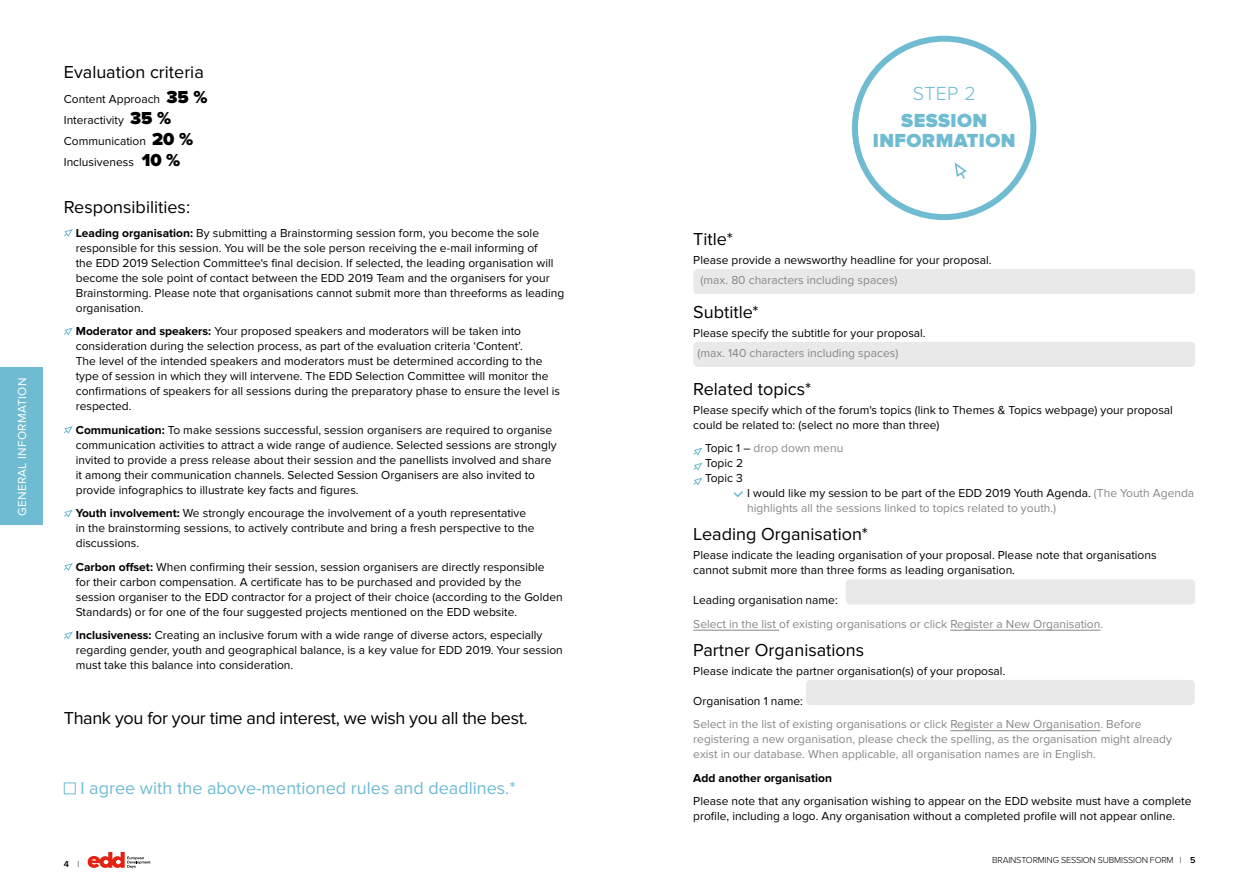
<style>
.page{position:relative;width:1259px;height:893px;background:#fff}
.page>*{position:absolute;margin:0;border:0;box-sizing:border-box;transform-origin:0 0}
.t1{font:900 19.65px/19.6px "Proxima Nova";letter-spacing:.02em;color:#6fbcd2;text-align:center}
.t2{font:300 19.65px "Proxima Nova";color:#6fbcd2}
.t3{font:18px "Proxima Nova";color:#000}
.t4{font:18px "Proxima Nova";letter-spacing:-.02em;color:#000}
.t5{font:18px "Proxima Nova";color:#6fbcd2}
.t6{font:12px/15px "Proxima Nova";color:#000}
.t7{font:12px/15px "Proxima Nova";color:#878787}
.t8{font:700 12px "Proxima Nova";color:#000}
.t9{font:12px "Proxima Nova";letter-spacing:.02em;color:#fff}
.t10{font:300 9px "Proxima Nova";letter-spacing:-.02em;color:#000}
.t11{font:600 9px "Proxima Nova";color:#000}
.s1{font-weight:900;font-size:18px}
.s2{font-weight:700}
.s3{font-weight:300}
.s4{color:#878787}
.s5{color:#000}
.s6{font-weight:600}
</style>
<div class="page">
<svg style="left:88px;top:852px;width:62px;height:16px"></svg>
<div style="left:0;top:368px;width:43px;height:157px;background:#6fbcd2"></div>
<svg style="left:64px;top:229px;width:9px;height:8px"></svg>
<svg style="left:64px;top:327px;width:9px;height:9px"></svg>
<svg style="left:64px;top:426px;width:9px;height:8px"></svg>
<svg style="left:64px;top:509px;width:9px;height:9px"></svg>
<svg style="left:64px;top:563px;width:9px;height:8px"></svg>
<svg style="left:64px;top:631px;width:9px;height:9px"></svg>
<div style="left:64px;top:782px;width:12px;height:12px;border:1px solid #6fbcd2"></div>
<hr style="left:693px;top:630px;width:86px;height:1px;background:#878787">
<hr style="left:950px;top:630px;width:150px;height:1px;background:#878787">
<hr style="left:950px;top:730px;width:150px;height:1px;background:#878787">
<div style="left:693px;top:269px;width:502px;height:25px;background:#e9e9e9;border-radius:4px"></div>
<div style="left:693px;top:342px;width:502px;height:25px;background:#e9e9e9;border-radius:4px"></div>
<svg style="left:693px;top:447px;width:9px;height:9px"></svg>
<svg style="left:693px;top:462px;width:9px;height:9px"></svg>
<svg style="left:693px;top:477px;width:9px;height:9px"></svg>
<svg style="left:733px;top:491px;width:10px;height:7px"></svg>
<div style="left:845px;top:579px;width:350px;height:25px;background:#e9e9e9;border-radius:4px"></div>
<div style="left:806px;top:680px;width:388px;height:25px;background:#e9e9e9;border-radius:4px"></div>
<div style="left:852px;top:36px;width:184px;height:184px;border:6px solid #6fbcd2;border-radius:50%"></div>
<svg style="left:954px;top:162px;width:13px;height:17px"></svg>
<p class="t9" style="left:15px;top:516px;width:140px;rotate:-90deg">GENERAL INFORMATION</p>
<h2 class="t3" style="left:64px;top:62px;width:142px">Evaluation criteria</h2>
<p class="t6" style="left:64px;top:89px;width:145px;line-height:21px">Content Approach <span class="s1">35 %<br></span>Interactivity <span class="s1">35 %<br></span>Communication <span class="s1">20 %<br></span>Inclusiveness <span class="s1">10 %</span></p>
<h2 class="t3" style="left:64px;top:197px;width:128px">Responsibilities:</h2>
<p class="t6" style="left:76px;top:225px;width:490px"><span class="s2">Leading organisation:</span> By submitting a Brainstorming session form, you become the sole responsible for this session. You will be the sole person receiving the e-mail informing of<br>the EDD 2019 Selection Committee's final decision. If selected, the leading organisation will become the sole point of contact between the EDD 2019 Team and the organisers for your Brainstorming. Please note that organisations cannot submit more than threeforms as leading organisation.</p>
<p class="t6" style="left:76px;top:324px;width:486px"><span class="s2">Moderator and speakers:</span> Your proposed speakers and moderators will be taken into consideration during the selection process, as part of the evaluation criteria ‘Content’.<br>The level of the intended speakers and moderators must be determined according to the type of session in which they will intervene. The EDD Selection Committee will monitor the confirmations of speakers for all sessions during the preparatory phase to ensure the level is respected.</p>
<p class="t6" style="left:76px;top:422px;width:482px"><span class="s2">Communication:</span> To make sessions successful, session organisers are required to organise communication activities to attract a wide range of audience. Selected sessions are strongly invited to provide a press release about their session and the panellists involved and share it among their communication channels. Selected Session Organisers are also invited to provide infographics to illustrate key facts and figures.</p>
<p class="t6" style="left:76px;top:506px;width:460px"><span class="s2">Youth involvement:</span> We strongly encourage the involvement of a youth representative in the brainstorming sessions, to actively contribute and bring a fresh perspective to the discussions.</p>
<p class="t6" style="left:76px;top:559px;width:488px"><span class="s2">Carbon offset:</span> When confirming their session, session organisers are directly responsible<br>for their carbon compensation. A certificate has to be purchased and provided by the session organiser to the EDD contractor for a project of their choice (according to the Golden Standards) or for one of the four suggested projects mentioned on the EDD website.</p>
<p class="t6" style="left:76px;top:628px;width:488px"><span class="s2">Inclusiveness:</span> Creating an inclusive forum with a wide range of diverse actors, especially regarding gender, youth and geographical balance, is a key value for EDD 2019. Your session must take this balance into consideration.</p>
<h2 class="t4" style="left:64px;top:707px;width:465px">Thank you for your time and interest, we wish you all the best.</h2>
<h2 class="t5" style="left:80px;top:778px;width:437px">I agree with the above-mentioned rules and deadlines.*</h2>
<p class="t11" style="left:64px;top:859px;width:17px">4 <span class="s3">|</span></p>
<h1 class="t2" style="left:912px;top:83px;width:65px">STEP 2</h1>
<h1 class="t1" style="left:873px;top:111px;width:144px">SESSION<br>INFORMATION</h1>
<h2 class="t3" style="left:693px;top:229px;width:41px">Title*</h2>
<p class="t6" style="left:693px;top:253px;width:300px">Please provide a newsworthy headline for your proposal.</p>
<p class="t7" style="left:700px;top:273px;width:198px">(max. 80 characters including spaces)</p>
<h2 class="t3" style="left:693px;top:301px;width:67px">Subtitle*</h2>
<p class="t6" style="left:693px;top:326px;width:234px">Please specify the subtitle for your proposal.</p>
<p class="t7" style="left:697px;top:346px;width:202px">(max. 140 characters including spaces)</p>
<h2 class="t3" style="left:693px;top:378px;width:119px">Related topics*</h2>
<p class="t6" style="left:693px;top:403px;width:481px">Please specify which of the forum's topics (link to Themes &amp; Topics webpage) your proposal could be related to: (select no more than three)</p>
<p class="t6" style="left:705px;top:441px;width:139px">Topic 1 – <span class="s4">drop down menu<br></span>Topic 2<br>Topic 3</p>
<p class="t7" style="left:747px;top:486px;width:448px"><span class="s5">I would like my session to be part of the EDD 2019 Youth Agenda.</span> (The Youth Agenda highlights all the sessions linked to topics related to youth.)</p>
<h2 class="t3" style="left:693px;top:524px;width:176px">Leading Organisation*</h2>
<p class="t6" style="left:693px;top:548px;width:465px">Please indicate the leading organisation of your proposal. Please note that organisations cannot submit more than three forms as leading organisation.</p>
<p class="t6" style="left:693px;top:593px;width:146px">Leading organisation name:</p>
<p class="t7" style="left:693px;top:617px;width:411px">Select in the list of existing organisations or click Register a New Organisation.</p>
<h2 class="t3" style="left:693px;top:639px;width:172px">Partner Organisations</h2>
<p class="t6" style="left:693px;top:664px;width:314px">Please indicate the partner organisation(s) of your proposal.</p>
<p class="t6" style="left:693px;top:694px;width:111px">Organisation 1 name:</p>
<p class="t7" style="left:693px;top:717px;width:480px">Select in the list of existing organisations or click Register a New Organisation. Before registering a new organisation, please check the spelling, as the organisation might already exist in our database. When applicable, all organisation names are in English.</p>
<p class="t8" style="left:693px;top:771px;width:140px">Add another organisation</p>
<p class="t6" style="left:693px;top:794px;width:499px">Please note that any organisation wishing to appear on the EDD website must have a complete profile, including a logo. Any organisation without a completed profile will not appear online.</p>
<p class="t10" style="left:992px;top:854px;width:205px">BRAINSTORMING SESSION SUBMISSION FORM | <span class="s6">5</span></p>
</div>
